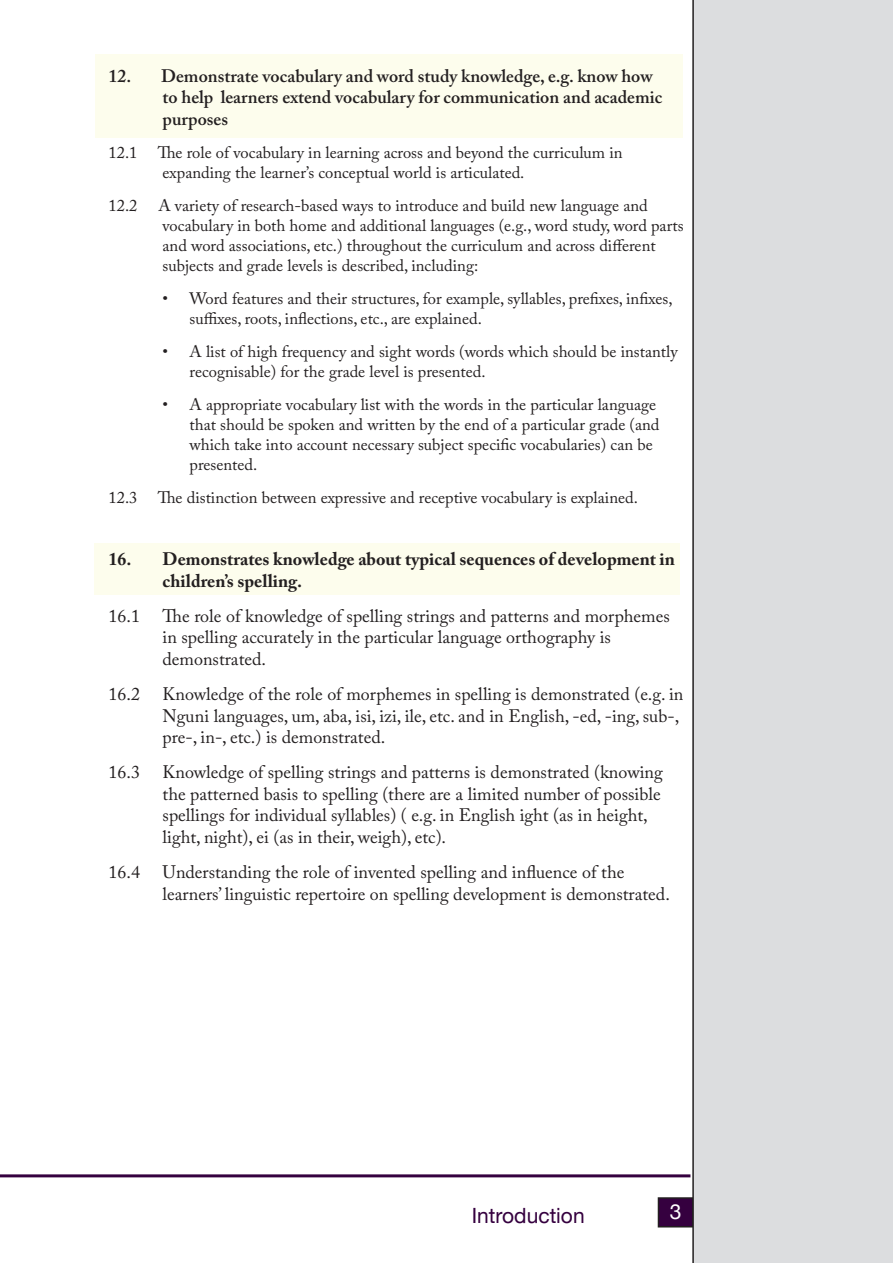
<style>
.page{position:relative;width:893px;height:1263px;background:#fff}
.page>*{position:absolute;margin:0;border:0;box-sizing:border-box;transform-origin:0 0}
.t1{font:21px "Helvetica Neue";color:#35003f}
.t2{font:21px "Helvetica Neue";color:#fff}
.Caslon_Pro_12{font:18px/21.6px "Adobe Caslon Pro";color:#231f20}
.t3{font:600 18px/21.6px "Adobe Caslon Pro";color:#231f20}
.Caslon_Pro_12-2{font:700 18px/21.6px "Adobe Caslon Pro";color:#231f20}
.Caslon_Pro_11{font:16.5px/19.8px "Adobe Caslon Pro";color:#231f20}
</style>
<div class="page">
<hr style="left:0;top:1174px;width:690px;height:3px;background:#35003f">
<div style="left:658px;top:1198px;width:35px;height:29px;background:#35003f"></div>
<div style="left:658px;top:1197px;width:36px;height:30px;border:2px solid #231f20"></div>
<div style="left:692px;top:0;width:201px;height:1263px;background:#dcdddf"></div>
<div style="left:94px;top:543px;width:586px;height:51px;background:#fdfded"></div>
<div style="left:95px;top:54px;width:587px;height:84px;background:#fdfded"></div>
<p class="t3" style="left:163px;top:65px;width:501px;text-indent:-54px">12. Demonstrate vocabulary and word study knowledge, e.g. know how to help learners extend vocabulary for communication and academic purposes</p>
<p class="Caslon_Pro_11" style="left:163px;top:142px;width:462px;text-indent:-54px">12.1 The role of vocabulary in learning across and beyond the curriculum in expanding the learner’s conceptual world is articulated.</p>
<p class="Caslon_Pro_11" style="left:109px;top:196px;width:30px">12.2</p>
<p class="Caslon_Pro_11" style="left:158px;top:196px;width:527px">A variety of research-based ways to introduce and build new language and vocabulary in both home and additional languages (e.g., word study, word parts and word associations, etc.) throughout the curriculum and across different subjects and grade levels is described, including:</p>
<p class="Caslon_Pro_11" style="left:190px;top:288px;width:485px;text-indent:-27px">• Word features and their structures, for example, syllables, prefixes, infixes, suffixes, roots, inflections, etc., are explained.</p>
<p class="Caslon_Pro_11" style="left:190px;top:341px;width:490px;text-indent:-27px">• A list of high frequency and sight words (words which should be instantly recognisable) for the grade level is presented.</p>
<p class="Caslon_Pro_11" style="left:190px;top:394px;width:471px;text-indent:-27px">• A appropriate vocabulary list with the words in the particular language that should be spoken and written by the end of a particular grade (and which take into account necessary subject specific vocabularies) can be presented.</p>
<p class="Caslon_Pro_11" style="left:109px;top:487px;width:531px">12.3 The distinction between expressive and receptive vocabulary is explained.</p>
<p class="Caslon_Pro_12-2" style="left:163px;top:548px;width:514px;text-indent:-54px">16. Demonstrates knowledge about typical sequences of development in children’s spelling.</p>
<p class="Caslon_Pro_12" style="left:163px;top:605px;width:509px;text-indent:-54px">16.1 The role of knowledge of spelling strings and patterns and morphemes in spelling accurately in the particular language orthography is demonstrated.</p>
<p class="Caslon_Pro_12" style="left:163px;top:683px;width:522px;text-indent:-54px">16.2 Knowledge of the role of morphemes in spelling is demonstrated (e.g. in<br>Nguni languages, um, aba, isi, izi, ile, etc. and in English, -ed, -ing, sub-, pre-, in-, etc.) is demonstrated.</p>
<p class="Caslon_Pro_12" style="left:163px;top:761px;width:502px;text-indent:-54px">16.3 Knowledge of spelling strings and patterns is demonstrated (knowing the patterned basis to spelling (there are a limited number of possible spellings for individual syllables) ( e.g. in English ight (as in height, light, night), ei (as in their, weigh), etc).</p>
<p class="Caslon_Pro_12" style="left:163px;top:861px;width:509px;text-indent:-54px">16.4 Understanding the role of invented spelling and influence of the learners’ linguistic repertoire on spelling development is demonstrated.</p>
<p class="t1" style="left:472px;top:1202px;width:114px">Introduction</p>
<p class="t2" style="left:670px;top:1199px;width:13px">3</p>
</div>
